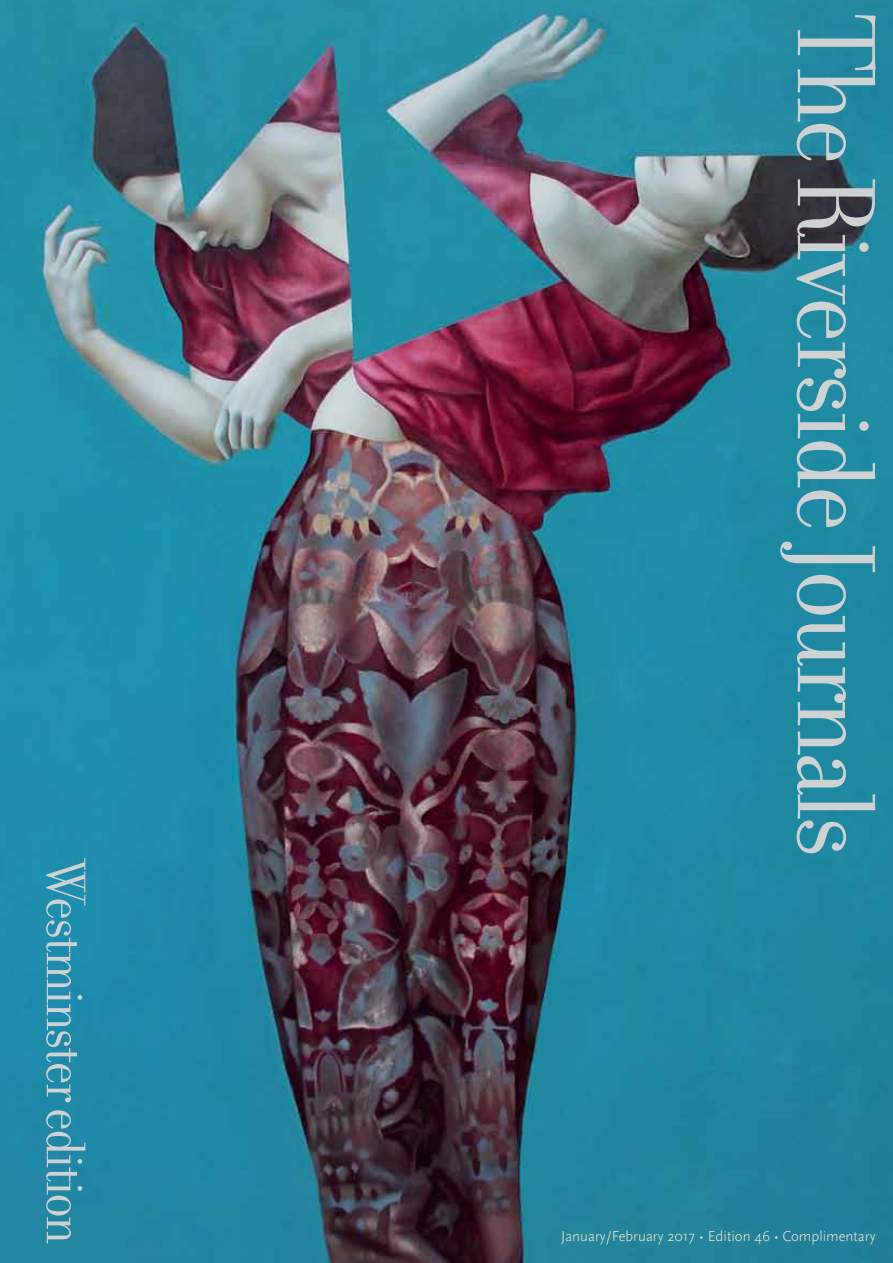
<style>
.page{position:relative;width:893px;height:1263px;background:#fff}
.page>*{position:absolute;margin:0;border:0;box-sizing:border-box;transform-origin:0 0}
.t1{font:120px "Filosofia Grand";letter-spacing:-.03em;color:#ced2d3}
.t2{font:60px "Filosofia Grand";letter-spacing:-.03em;color:#ced2d3}
.t3{font:300 15px "Scala Sans";color:#ffedce}
</style>
<div class="page">
<img style="left:0;top:0;width:893px;height:1263px">
<h2 class="t2" style="left:98px;top:860px;width:385px;rotate:90deg">Westminster edition</h2>
<h1 class="t1" style="left:900px;top:14px;width:844px;rotate:90deg">The Riverside Journals</h1>
<p class="t3" style="left:561px;top:1228px;width:316px">January/February 2017 • Edition 46 • Complimentary</p>
</div>
